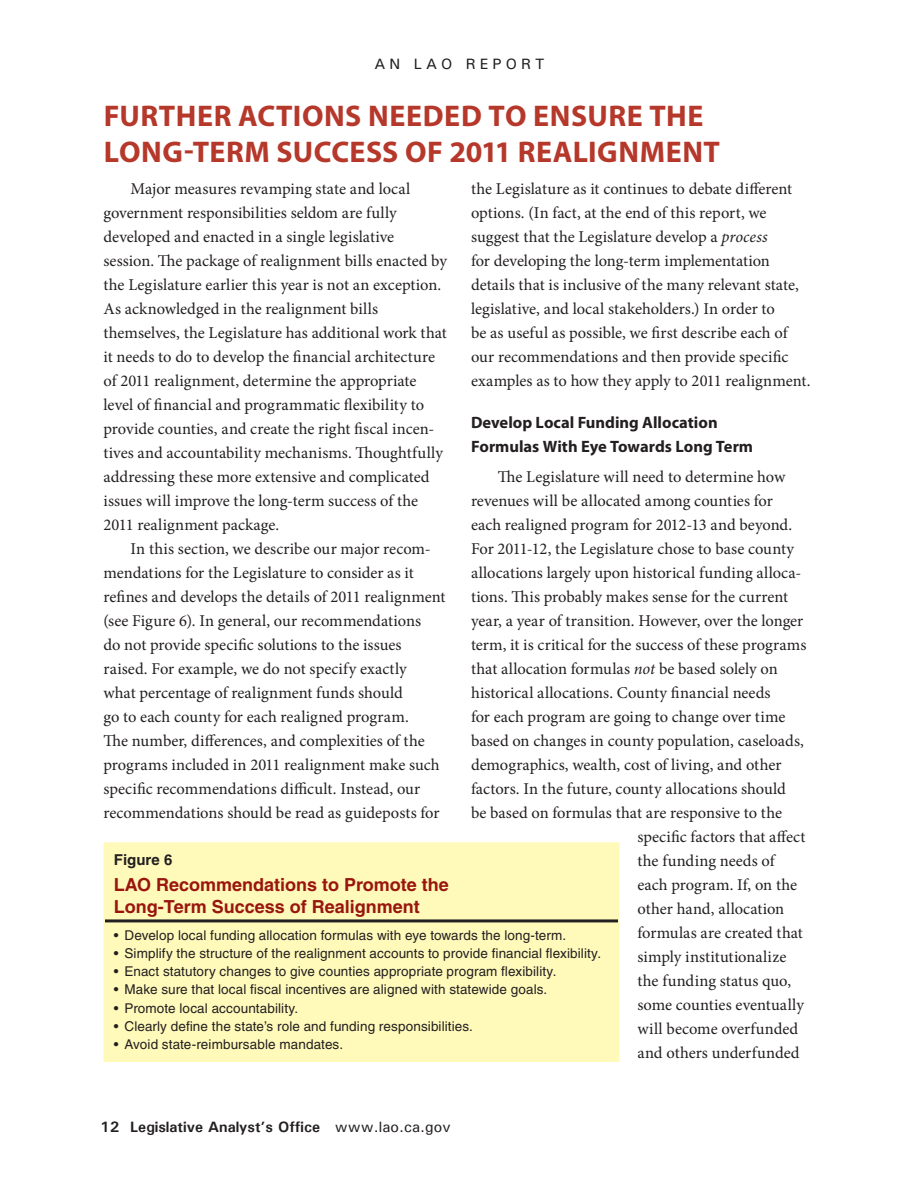
<style>
.page{position:relative;width:918px;height:1188px;background:#fff}
.page>*{position:absolute;margin:0;border:0;box-sizing:border-box;transform-origin:0 0}
.t1{font:700 30px "Myriad Pro";letter-spacing:.015em;color:#b5382a}
.t2{font:700 18px/21.6px "Helvetica";color:#99160f}
.t3{font:16.5px/24px "Minion Pro";color:#231f20}
.t4{font:700 16.5px/24px "Myriad Pro";color:#231f20}
.t5{font:700 15px "Univers";color:#231f20}
.t6{font:500 15px "Univers";letter-spacing:.28em;color:#231f20}
.t7{font:700 15px "Helvetica";color:#231f20}
.t8{font:13.5px "Helvetica";letter-spacing:.01em;color:#231f20}
.s1{font-style:italic}
.s2{font-weight:500}
</style>
<div class="page">
<div style="left:104px;top:843px;width:515px;height:218px;background:#fffaba"></div>
<hr style="left:105px;top:919px;width:513px;height:3px;background:#231f20">
<div style="left:104px;top:842px;width:516px;height:220px;border:2px solid #fffaba"></div>
<p class="t6" style="left:374px;top:55px;width:172px">An LAO Repor t</p>
<h1 class="t1" style="left:104px;top:96px;width:284px">FURTHER ACTIONS NEEDED</h1>
<h1 class="t1" style="left:489px;top:96px;width:213px">TO ENSURE THE</h1>
<h1 class="t1" style="left:104px;top:132px;width:263px">LONG-TERM SUCCESS</h1>
<h1 class="t1" style="left:405px;top:132px;width:147px">OF 2011 REALI</h1>
<h1 class="t1" style="left:597px;top:132px;width:119px">GNMENT</h1>
<p class="t3" style="left:471px;top:177px;width:341px">the Legislature as it continues to debate different options. (In fact, at the end of this report, we suggest that the Legislature develop a <span class="s1">process<br></span>for developing the long-term implementation details that is inclusive of the many relevant state, legislative, and local stakeholders.) In order to<br>be as useful as possible, we first describe each of our recommendations and then provide specific examples as to how they apply to 2011 realignment.</p>
<p class="t4" style="left:471px;top:410px;width:284px">DEVELOP LOCAL FUNDING ALLOCATION<br>FORMULAS WITH EYE TOWARDS LONG TERM</p>
<p class="t3" style="left:498px;top:465px;width:289px">The Legislature will need to determine how</p>
<p class="t3" style="left:471px;top:489px;width:303px">revenues will be allocated among counties for</p>
<p class="t3" style="left:471px;top:513px;width:323px">each realigned program for 2012-13 and beyond.</p>
<p class="t3" style="left:471px;top:537px;width:325px">For 2011-12, the Legislature chose to base county</p>
<p class="t3" style="left:471px;top:561px;width:332px">allocations largely upon historical funding alloca-</p>
<p class="t3" style="left:471px;top:585px;width:319px">tions. This probably makes sense for the current</p>
<p class="t3" style="left:471px;top:609px;width:334px">year, a year of transition. However, over the longer</p>
<p class="t3" style="left:471px;top:633px;width:337px">term, it is critical for the success of these programs</p>
<p class="t3" style="left:471px;top:657px;width:308px">that allocation formulas <span class="s1">not</span> be based solely on</p>
<p class="t3" style="left:471px;top:681px;width:301px">historical allocations. County financial needs</p>
<p class="t3" style="left:471px;top:705px;width:316px">for each program are going to change over time</p>
<p class="t3" style="left:471px;top:729px;width:335px">based on changes in county population, caseloads,</p>
<p class="t3" style="left:471px;top:753px;width:312px">demographics, wealth, cost of living, and other</p>
<p class="t3" style="left:471px;top:777px;width:316px">factors. In the future, county allocations should</p>
<p class="t3" style="left:471px;top:801px;width:313px">be based on formulas that are responsive to the</p>
<p class="t3" style="left:638px;top:825px;width:169px">specific factors that affect</p>
<p class="t3" style="left:638px;top:849px;width:139px">the funding needs of</p>
<p class="t3" style="left:638px;top:873px;width:161px">each program. If, on the</p>
<p class="t3" style="left:638px;top:897px;width:148px">other hand, allocation</p>
<p class="t3" style="left:638px;top:921px;width:167px">formulas are created that</p>
<p class="t3" style="left:638px;top:945px;width:151px">simply institutionalize</p>
<p class="t3" style="left:638px;top:969px;width:155px">the funding status quo,</p>
<p class="t3" style="left:638px;top:993px;width:168px">some counties eventually</p>
<p class="t3" style="left:638px;top:1017px;width:162px">will become overfunded</p>
<p class="t3" style="left:638px;top:1041px;width:164px">and others underfunded</p>
<p class="t3" style="left:104px;top:177px;width:345px;text-indent:27px">Major measures revamping state and local government responsibilities seldom are fully developed and enacted in a single legislative session. The package of realignment bills enacted by the Legislature earlier this year is not an exception.<br>As acknowledged in the realignment bills themselves, the Legislature has additional work that it needs to do to develop the financial architecture of 2011 realignment, determine the appropriate level of financial and programmatic flexibility to provide counties, and create the right fiscal incen&shy;tives and accountability mechanisms. Thoughtfully addressing these more extensive and complicated issues will improve the long-term success of the 2011 realignment package.</p>
<p class="t3" style="left:103px;top:537px;width:343px;text-indent:27px">In this section, we describe our major recom&shy;mendations for the Legislature to consider as it refines and develops the details of 2011 realignment (see Figure 6). In general, our recommendations<br>do not provide specific solutions to the issues raised. For example, we do not specify exactly<br>what percentage of realignment funds should<br>go to each county for each realigned program.<br>The number, differences, and complexities of the programs included in 2011 realignment make such specific recommendations difficult. Instead, our recommendations should be read as guideposts for</p>
<p class="t7" style="left:114px;top:851px;width:60px">Figure 6</p>
<p class="t2" style="left:114px;top:874px;width:336px">LAO Recommendations to Promote the<br>Long-Term Success of Realignment</p>
<p class="t8" style="left:114px;top:927px;width:454px">• Develop local funding allocation formulas with eye towards the long-term.</p>
<p class="t8" style="left:114px;top:945px;width:489px">• Simplify the structure of the realignment accounts to provide financial flexibility.</p>
<p class="t8" style="left:114px;top:964px;width:444px">• Enact statutory changes to give counties appropriate program flexibility.</p>
<p class="t8" style="left:114px;top:982px;width:435px">• Make sure that local fiscal incentives are aligned with statewide goals.</p>
<p class="t8" style="left:114px;top:1000px;width:186px">• Promote local accountability.</p>
<p class="t8" style="left:114px;top:1019px;width:361px">• Clearly define the state’s role and funding responsibilities.</p>
<p class="t8" style="left:114px;top:1037px;width:231px">• Avoid state-reimbursable mandates.</p>
<p class="t5" style="left:100px;top:1118px;width:352px">12 Legislative Analyst’s Office <span class="s2">www.lao.ca.gov</span></p>
</div>
